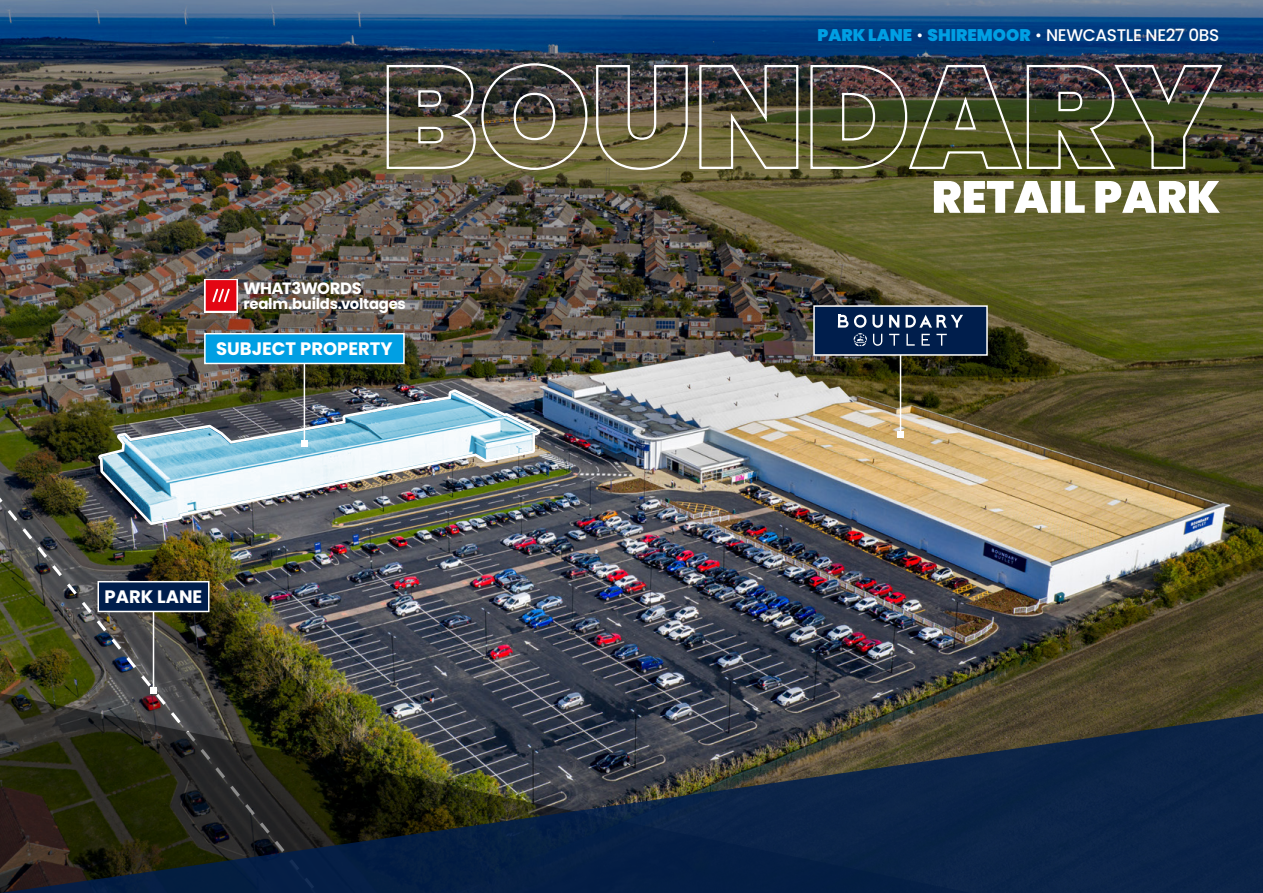
<style>
.page{position:relative;width:1263px;height:893px;background:#fff}
.page>*{position:absolute;margin:0;border:0;box-sizing:border-box;transform-origin:0 0}
.t1{font:700 18px "Poppins";color:#fff}
.t2{font:900 16.8px "Poppins";color:#009fe3}
.t3{font:700 16.35px "Poppins";letter-spacing:-.025em;color:#fff}
.t4{font:700 14.85px "Poppins";letter-spacing:-.02em;color:#fff}
.s1{font-weight:300;color:#fff}
.s2{font-weight:500;color:#fff}
</style>
<div class="page">
<img style="left:0;top:0;width:1263px;height:713px">
<img style="left:98px;top:389px;width:442px;height:136px">
<hr style="left:900px;top:354px;width:1px;height:81px;background:#fff">
<svg style="left:897px;top:432px;width:6px;height:6px"></svg>
<div style="left:814px;top:306px;width:173px;height:49px;background:#001e4c"></div>
<svg style="left:889px;top:315px;width:10px;height:13px"></svg>
<svg style="left:906px;top:334px;width:9px;height:12px"></svg>
<svg style="left:889px;top:334px;width:10px;height:12px"></svg>
<svg style="left:936px;top:334px;width:11px;height:12px"></svg>
<svg style="left:921px;top:334px;width:9px;height:12px"></svg>
<svg style="left:838px;top:315px;width:45px;height:31px"></svg>
<svg style="left:905px;top:315px;width:58px;height:13px"></svg>
<div style="left:813px;top:305px;width:175px;height:51px;border:2px solid #fff"></div>
<hr style="left:304px;top:363px;width:1px;height:80px;background:#fff">
<svg style="left:301px;top:440px;width:6px;height:6px"></svg>
<div style="left:205px;top:334px;width:199px;height:29px;background:#009fe3"></div>
<div style="left:204px;top:333px;width:201px;height:31px;border:2px solid #fff"></div>
<svg style="left:934px;top:181px;width:286px;height:32px"></svg>
<img style="left:385px;top:62px;width:839px;height:109px">
<img style="left:0;top:470px;width:332px;height:223px">
<img style="left:0;top:693px;width:972px;height:20px">
<svg style="left:0;top:713px;width:1263px;height:180px;background:#1e2a35"></svg>
<svg style="left:204px;top:279px;width:34px;height:33px"></svg>
<svg style="left:206px;top:280px;width:30px;height:31px"></svg>
<hr style="left:153px;top:609px;width:1px;height:81px;background:#fff">
<svg style="left:150px;top:687px;width:6px;height:6px"></svg>
<div style="left:98px;top:582px;width:111px;height:29px;background:#001e4c"></div>
<div style="left:98px;top:581px;width:111px;height:31px;border:2px solid #fff"></div>
<p class="t3" style="left:243px;top:279px;width:120px">WHAT3WORDS</p>
<p class="t4" style="left:243px;top:295px;width:164px">realm.builds.voltages</p>
<p class="t1" style="left:216px;top:338px;width:178px">SUBJECT PROPERTY</p>
<p class="t1" style="left:105px;top:586px;width:99px">PARK LANE</p>
<p class="t2" style="left:817px;top:25px;width:403px">PARK LANE <span class="s1">•</span> SHIREMOOR <span class="s1">•</span> <span class="s2">NEWCASTLE NE27 0BS</span></p>
</div>
